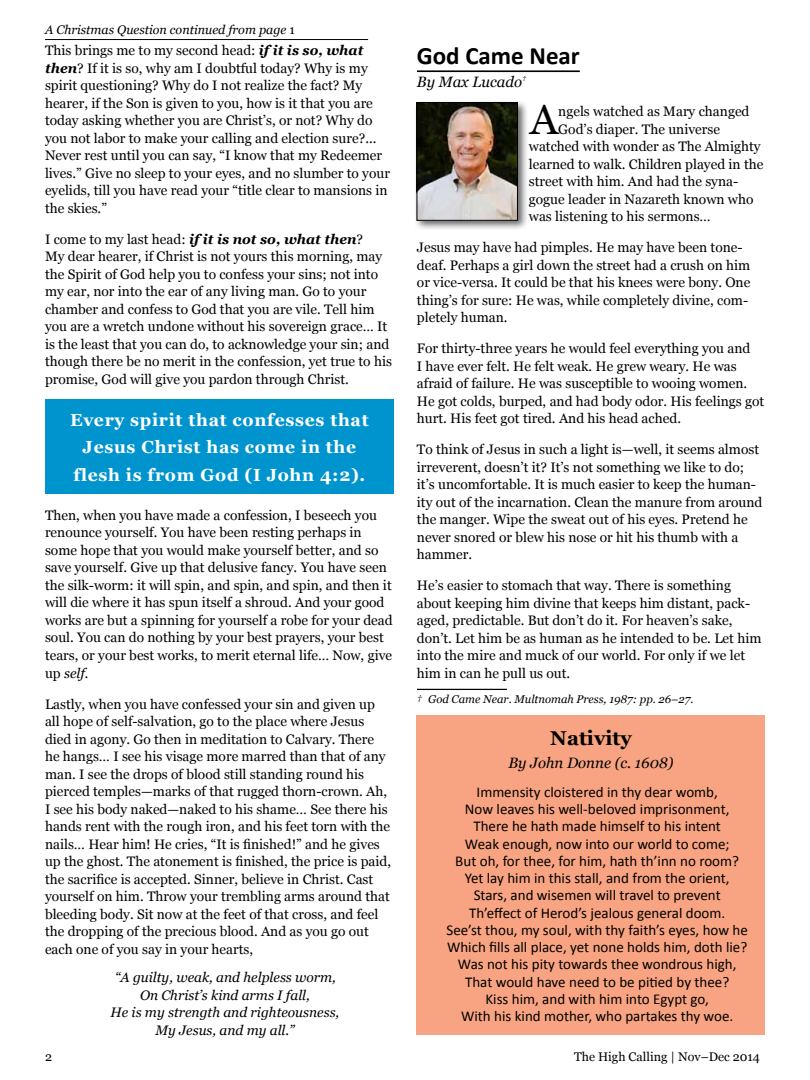
<style>
.page{position:relative;width:810px;height:1080px;background:#fff}
.page>*{position:absolute;margin:0;border:0;box-sizing:border-box;transform-origin:0 0}
.t1{font:42.5px "Georgia";color:#000}
.t2{font:700 25px "Calibri";color:#000}
.t3{font:700 20px "Georgia";color:#000}
.t4{font:700 17.5px/27.5px "Georgia";letter-spacing:.04em;color:#fff;text-align:center}
.t5{font:15px/17.2px "Calibri";color:#000;text-align:center}
.t6{font:italic 15px "Georgia";color:#000}
.t7{font:13.75px/17.5px "Georgia";color:#000}
.t8{font:italic 13.75px/17.5px "Georgia";color:#000;text-align:center}
.t9{font:italic 12.5px "Georgia";color:#000}
.t10{font:12.5px "Georgia";color:#000}
.t11{font:italic 11.25px "Georgia";color:#000}
.s1{font-style:normal}
.s2{font-weight:700;font-style:italic}
.s3{font-style:italic}
</style>
<div class="page">
<div style="left:45px;top:399px;width:349px;height:95px;background:#0094cf"></div>
<hr style="left:417px;top:70px;width:163px;height:2px;background:#000">
<hr style="left:417px;top:689px;width:90px;height:1px;background:#000">
<div style="left:414px;top:99px;width:115px;height:132px;background:#000;opacity:.6"></div>
<img style="left:419px;top:104px;width:97px;height:114px">
<div style="left:417px;top:102px;width:101px;height:118px;border:1px solid #000"></div>
<div style="left:417px;top:715px;width:348px;height:320px;background:#f8a482"></div>
<hr style="left:45px;top:39px;width:323px;height:1px;background:#000">
<p class="t9" style="left:45px;top:21px;width:251px">A Christmas Question continued from page <span class="s1">1</span></p>
<p class="t7" style="left:45px;top:42px;width:347px">This brings me to my second head: <span class="s2">if it is so, what then</span>? If it is so, why am I doubtful today? Why is my spirit questioning? Why do I not realize the fact? My hearer, if the Son is given to you, how is it that you are today asking whether you are Christ’s, or not? Why do you not labor to make your calling and election sure?...<br>Never rest until you can say, “I know that my Redeemer lives.” Give no sleep to your eyes, and no slumber to your eyelids, till you have read your “title clear to mansions in the skies.”</p>
<p class="t7" style="left:45px;top:231px;width:349px">I come to my last head: <span class="s2">if it is not so, what then</span>?<br>My dear hearer, if Christ is not yours this morning, may the Spirit of God help you to confess your sins; not into my ear, nor into the ear of any living man. Go to your chamber and confess to God that you are vile. Tell him you are a wretch undone without his sovereign grace… It is the least that you can do, to acknowledge your sin; and though there be no merit in the confession, yet true to his promise, God will give you pardon through Christ.</p>
<p class="t4" style="left:70px;top:406px;width:300px">Every spirit that confesses that<br>Jesus Christ has come in the flesh is from God (I John 4:2).</p>
<p class="t7" style="left:45px;top:507px;width:349px">Then, when you have made a confession, I beseech you renounce yourself. You have been resting perhaps in some hope that you would make yourself better, and so save yourself. Give up that delusive fancy. You have seen the silk-worm: it will spin, and spin, and spin, and then it will die where it has spun itself a shroud. And your good works are but a spinning for yourself a robe for your dead soul. You can do nothing by your best prayers, your best tears, or your best works, to merit eternal life… Now, give up <span class="s3">self.</span></p>
<p class="t7" style="left:45px;top:695px;width:348px">Lastly, when you have confessed your sin and given up all hope of self-salvation, go to the place where Jesus died in agony. Go then in meditation to Calvary. There he hangs… I see his visage more marred than that of any man. I see the drops of blood still standing round his pierced temples—marks of that rugged thorn-crown. Ah, I see his body naked—naked to his shame… See there his hands rent with the rough iron, and his feet torn with the nails… Hear him! He cries, “It is finished!” and he gives up the ghost. The atonement is finished, the price is paid, the sacrifice is accepted. Sinner, believe in Christ. Cast yourself on him. Throw your trembling arms around that bleeding body. Sit now at the feet of that cross, and feel the dropping of the precious blood. And as you go out each one of you say in your hearts,</p>
<p class="t8" style="left:111px;top:969px;width:230px">“A guilty, weak, and helpless worm,<br>On Christ’s kind arms I fall,<br>He is my strength and righteousness,<br>My Jesus, and my all.”</p>
<h2 class="t2" style="left:417px;top:39px;width:164px">God Came Near</h2>
<p class="t6" style="left:417px;top:73px;width:111px">By Max Lucado<sup>†</sup></p>
<h1 class="t1" style="left:530px;top:93px;width:30px">A</h1>
<p class="t7" style="left:558px;top:103px;width:193px">ngels watched as Mary changed</p>
<p class="t7" style="left:558px;top:120px;width:163px">God’s diaper. The universe</p>
<p class="t7" style="left:529px;top:138px;width:233px">watched with wonder as The Almighty</p>
<p class="t7" style="left:529px;top:155px;width:236px">learned to walk. Children played in the</p>
<p class="t7" style="left:529px;top:173px;width:211px">street with him. And had the syna-</p>
<p class="t7" style="left:529px;top:190px;width:226px">gogue leader in Nazareth known who</p>
<p class="t7" style="left:529px;top:208px;width:183px">was listening to his sermons…</p>
<p class="t7" style="left:417px;top:239px;width:335px">Jesus may have had pimples. He may have been tone&shy;deaf. Perhaps a girl down the street had a crush on him or vice-versa. It could be that his knees were bony. One thing’s for sure: He was, while completely divine, com&shy;pletely human.</p>
<p class="t7" style="left:417px;top:340px;width:349px">For thirty-three years he would feel everything you and<br>I have ever felt. He felt weak. He grew weary. He was afraid of failure. He was susceptible to wooing women.<br>He got colds, burped, and had body odor. His feelings got hurt. His feet got tired. And his head ached.</p>
<p class="t7" style="left:417px;top:441px;width:347px">To think of Jesus in such a light is—well, it seems almost irreverent, doesn’t it? It’s not something we like to do; it’s uncomfortable. It is much easier to keep the human&shy;ity out of the incarnation. Clean the manure from around the manger. Wipe the sweat out of his eyes. Pretend he never snored or blew his nose or hit his thumb with a hammer.</p>
<p class="t7" style="left:417px;top:577px;width:346px">He’s easier to stomach that way. There is something about keeping him divine that keeps him distant, pack&shy;aged, predictable. But don’t do it. For heaven’s sake, don’t. Let him be as human as he intended to be. Let him into the mire and muck of our world. For only if we let him in can he pull us out.</p>
<p class="t11" style="left:417px;top:692px;width:278px">† God Came Near. Multnomah Press, 1987: pp. 26–27.</p>
<h3 class="t3" style="left:550px;top:725px;width:83px">Nativity</h3>
<p class="t6" style="left:508px;top:754px;width:167px">By John Donne (c. 1608)</p>
<p class="t5" style="left:446px;top:783px;width:303px">Immensity cloistered in thy dear womb,<br>Now leaves his well-beloved imprisonment, There he hath made himself to his intent<br>Weak enough, now into our world to come;<br>But oh, for thee, for him, hath th’inn no room?<br>Yet lay him in this stall, and from the orient, Stars, and wisemen will travel to prevent Th’effect of Herod’s jealous general doom.<br>See’st thou, my soul, with thy faith’s eyes, how he Which fills all place, yet none holds him, doth lie?<br>Was not his pity towards thee wondrous high, That would have need to be pitied by thee?<br>Kiss him, and with him into Egypt go,<br>With his kind mother, who partakes thy woe.</p>
<p class="t10" style="left:45px;top:1049px;width:8px">2</p>
<p class="t10" style="left:574px;top:1049px;width:187px">The High Calling | Nov–Dec 2014</p>
</div>
